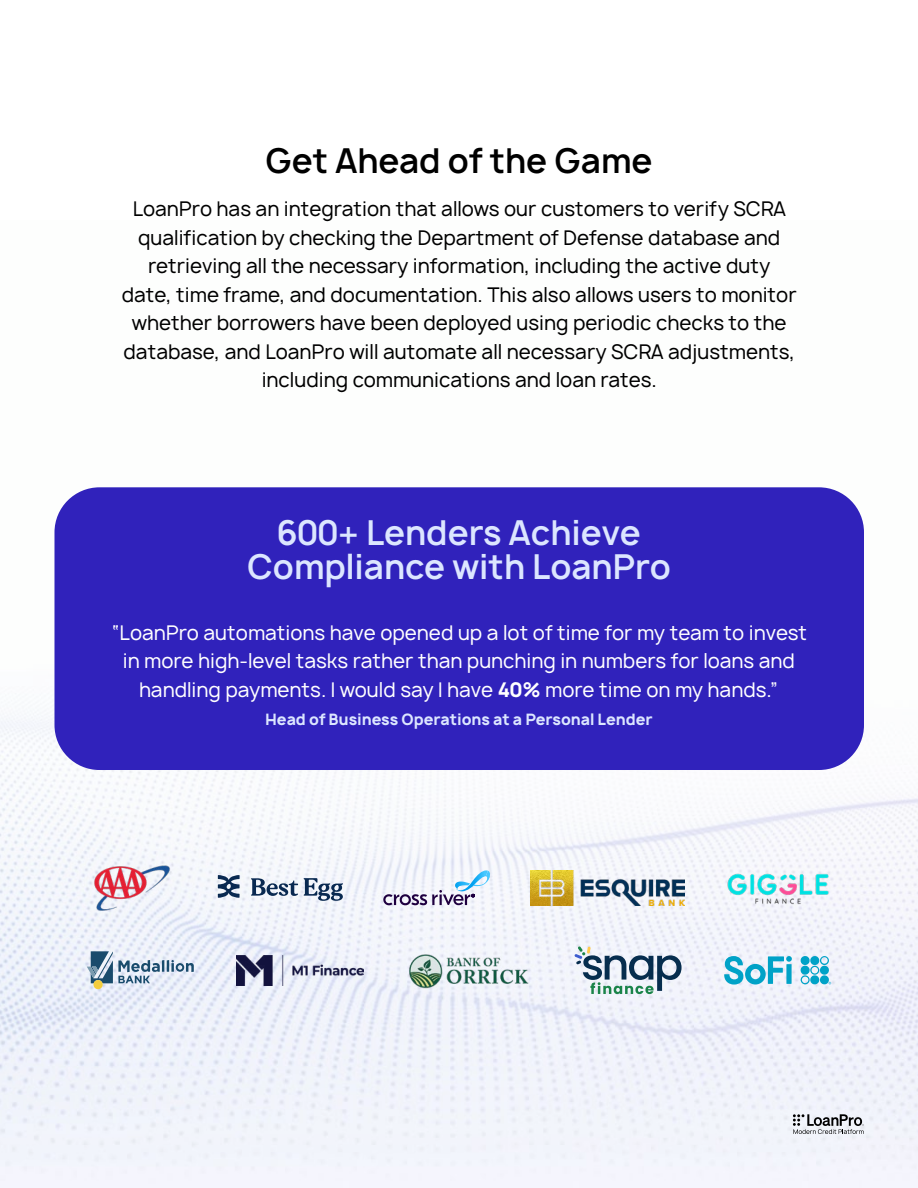
<style>
.page{position:relative;width:918px;height:1188px;background:#fff}
.page>*{position:absolute;margin:0;border:0;box-sizing:border-box;transform-origin:0 0}
.t1{font:600 33px/33.6px "Manrope";color:#dce6ff;text-align:center}
.t2{font:600 33px "Manrope";color:#000}
.t3{font:19.5px/28.5px "Manrope";color:#000;text-align:center}
.t4{font:19.5px/28.5px "Manrope";color:#fff;text-align:center}
.t5{font:700 15.15px "Manrope";color:#dce6ff}
.s1{font-weight:700}
</style>
<div class="page">
<img style="left:0;top:487px;width:918px;height:701px">
<div style="left:54px;top:487px;width:810px;height:283px;background:#3022bb;border-radius:45px"></div>
<img style="left:87px;top:862px;width:91px;height:52px">
<img style="left:530px;top:871px;width:154px;height:34px">
<img style="left:724px;top:871px;width:107px;height:34px">
<svg style="left:251px;top:878px;width:92px;height:23px"></svg>
<svg style="left:218px;top:875px;width:22px;height:23px"></svg>
<img style="left:236px;top:955px;width:127px;height:30px">
<svg style="left:383px;top:870px;width:108px;height:35px"></svg>
<img style="left:405px;top:951px;width:127px;height:38px">
<svg style="left:87px;top:951px;width:107px;height:38px"></svg>
<svg style="left:575px;top:946px;width:107px;height:48px"></svg>
<svg style="left:724px;top:956px;width:107px;height:29px"></svg>
<svg style="left:793px;top:1114px;width:71px;height:20px"></svg>
<h1 class="t2" style="left:266px;top:139px;width:388px">Get Ahead of the Game</h1>
<p class="t3" style="left:122px;top:195px;width:677px">LoanPro has an integration that allows our customers to verify SCRA qualification by checking the Department of Defense database and retrieving all the necessary information, including the active duty date, time frame, and documentation. This also allows users to monitor whether borrowers have been deployed using periodic checks to the database, and LoanPro will automate all necessary SCRA adjustments, including communications and loan rates.</p>
<h1 class="t1" style="left:247px;top:516px;width:425px">600+ Lenders Achieve<br>Compliance with LoanPro</h1>
<p class="t4" style="left:111px;top:618px;width:698px">“LoanPro automations have opened up a lot of time for my team to invest in more high-level tasks rather than punching in numbers for loans and handling payments. I would say I have <span class="s1">40%</span> more time on my hands.”</p>
<p class="t5" style="left:265px;top:710px;width:389px">Head of Business Operations at a Personal Lender</p>
</div>
